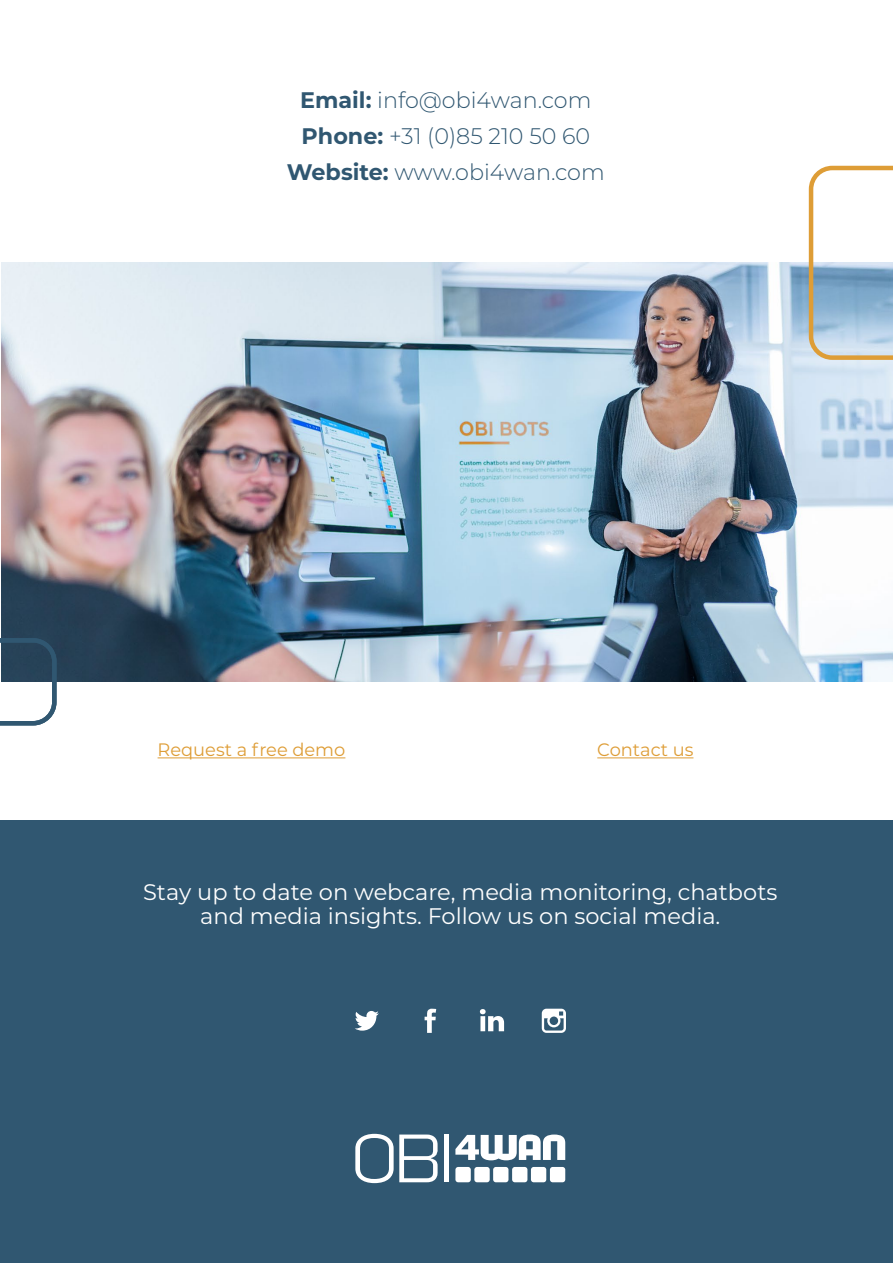
<style>
.page{position:relative;width:893px;height:1263px;background:#fff}
.page>*{position:absolute;margin:0;border:0;box-sizing:border-box;transform-origin:0 0}
.t1{font:22.5px/24px "Montserrat";color:#fff;text-align:center}
.t2{font:300 22.5px/36px "Montserrat";color:#305771;text-align:center}
.t3{font:18px "Montserrat";color:#de9d36}
.s1{font-weight:700}
</style>
<div class="page">
<img style="left:1px;top:263px;width:892px;height:419px">
<svg style="left:809px;top:166px;width:84px;height:194px"></svg>
<svg style="left:0;top:638px;width:57px;height:87px"></svg>
<div style="left:0;top:821px;width:893px;height:442px;background:#305771"></div>
<div style="left:455px;top:1167px;width:16px;height:15px;background:#fff;border-radius:3px"></div>
<div style="left:474px;top:1167px;width:16px;height:15px;background:#fff;border-radius:3px"></div>
<div style="left:493px;top:1167px;width:15px;height:15px;background:#fff;border-radius:3px"></div>
<div style="left:512px;top:1167px;width:15px;height:15px;background:#fff;border-radius:3px"></div>
<div style="left:531px;top:1167px;width:15px;height:15px;background:#fff;border-radius:3px"></div>
<div style="left:550px;top:1167px;width:15px;height:15px;background:#fff;border-radius:3px"></div>
<svg style="left:455px;top:1134px;width:110px;height:26px"></svg>
<div style="left:444px;top:1134px;width:5px;height:48px;background:#fff"></div>
<svg style="left:355px;top:1134px;width:83px;height:49px"></svg>
<svg style="left:355px;top:1011px;width:24px;height:20px"></svg>
<svg style="left:425px;top:1009px;width:11px;height:24px"></svg>
<svg style="left:542px;top:1009px;width:24px;height:24px"></svg>
<svg style="left:480px;top:1009px;width:24px;height:22px"></svg>
<hr style="left:158px;top:757px;width:187px;height:1px;background:#de9d36">
<hr style="left:597px;top:757px;width:96px;height:1px;background:#de9d36">
<p class="t2" style="left:287px;top:81px;width:319px"><span class="s1">Email:</span> info@obi4wan.com<br><span class="s1">Phone:</span> +31 (0)85 210 50 60<br><span class="s1">Website:</span> www.obi4wan.com</p>
<p class="t3" style="left:158px;top:737px;width:189px">Request a free demo</p>
<p class="t3" style="left:597px;top:737px;width:98px">Contact us</p>
<p class="t1" style="left:143px;top:879px;width:636px">Stay up to date on webcare, media monitoring, chatbots and media insights. Follow us on social media.</p>
</div>
